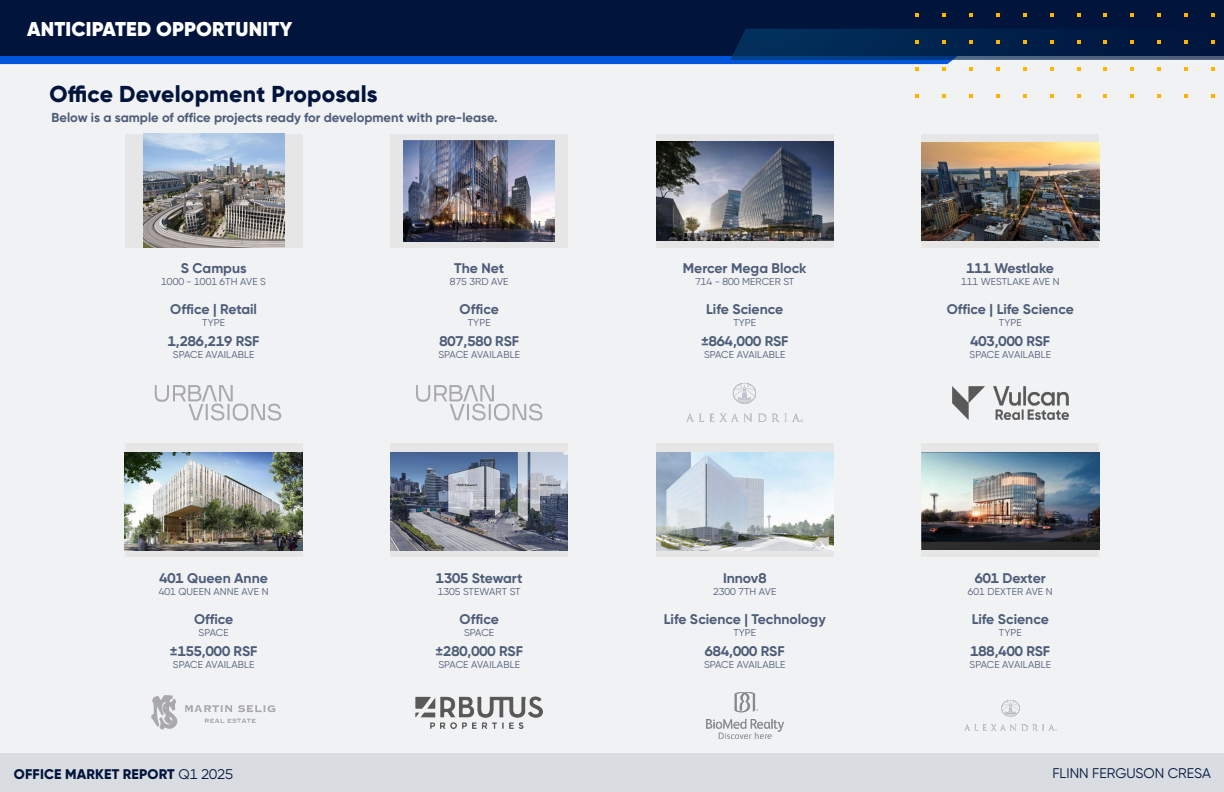
<style>
.page{position:relative;width:1224px;height:792px;background:#f1f2f4}
.page>*{position:absolute;margin:0;border:0;box-sizing:border-box;transform-origin:0 0}
.t1{font:800 23px "Gilroy";letter-spacing:.01em;color:#00143c}
.t2{font:900 20px "Gilroy";letter-spacing:.01em;color:#fff}
.t3{font:700 14px "Gilroy";color:#4d5c78}
.t4{font:800 14px "Gilroy";letter-spacing:.01em;color:#00143c}
.t5{font:14px "Gilroy";color:#00143c}
.t6{font:700 13px "Gilroy";color:#4d5c78}
.t7{font:10px "Gilroy";letter-spacing:.01em;color:#4d5c78}
.s1{font-weight:400}
</style>
<div class="page">
<img style="left:706px;top:693px;width:77px;height:46px">
<div style="left:656px;top:443px;width:178px;height:114px;background:#e6e6e6"></div>
<img style="left:656px;top:453px;width:178px;height:98px">
<img style="left:687px;top:384px;width:115px;height:38px">
<div style="left:656px;top:134px;width:178px;height:114px;background:#e6e6e6"></div>
<img style="left:656px;top:141px;width:178px;height:100px">
<img style="left:953px;top:387px;width:115px;height:32px">
<div style="left:922px;top:134px;width:177px;height:114px;background:#e6e6e6"></div>
<img style="left:922px;top:143px;width:177px;height:98px">
<img style="left:416px;top:697px;width:127px;height:31px">
<div style="left:390px;top:443px;width:178px;height:114px;background:#e6e6e6"></div>
<img style="left:390px;top:453px;width:178px;height:97px">
<div style="left:125px;top:134px;width:177px;height:114px;background:#e6e6e6"></div>
<img style="left:143px;top:134px;width:141px;height:114px">
<svg style="left:155px;top:385px;width:126px;height:36px"></svg>
<div style="left:390px;top:134px;width:178px;height:114px;background:#e6e6e6"></div>
<img style="left:403px;top:140px;width:152px;height:101px">
<svg style="left:416px;top:385px;width:126px;height:36px"></svg>
<div style="left:125px;top:443px;width:177px;height:114px;background:#e6e6e6"></div>
<img style="left:125px;top:453px;width:177px;height:97px">
<svg style="left:151px;top:695px;width:26px;height:35px"></svg>
<svg style="left:185px;top:705px;width:47px;height:7px"></svg>
<svg style="left:238px;top:705px;width:38px;height:7px"></svg>
<svg style="left:205px;top:718px;width:51px;height:5px"></svg>
<img style="left:964px;top:701px;width:93px;height:30px">
<div style="left:922px;top:443px;width:177px;height:114px;background:#e6e6e6"></div>
<img style="left:922px;top:453px;width:177px;height:97px">
<div style="left:0;top:753px;width:1224px;height:39px;background:#d9dde2"></div>
<div style="left:0;top:0;width:1224px;height:55px;background:#00143c"></div>
<svg style="left:1077px;top:13px;width:3px;height:4px"></svg>
<svg style="left:1050px;top:13px;width:3px;height:4px"></svg>
<svg style="left:1212px;top:13px;width:3px;height:4px"></svg>
<svg style="left:1023px;top:13px;width:3px;height:4px"></svg>
<svg style="left:1185px;top:13px;width:3px;height:4px"></svg>
<svg style="left:996px;top:13px;width:3px;height:4px"></svg>
<svg style="left:915px;top:13px;width:3px;height:4px"></svg>
<svg style="left:1158px;top:13px;width:3px;height:4px"></svg>
<svg style="left:969px;top:13px;width:3px;height:4px"></svg>
<svg style="left:1131px;top:13px;width:3px;height:4px"></svg>
<svg style="left:942px;top:13px;width:3px;height:4px"></svg>
<svg style="left:1104px;top:13px;width:3px;height:4px"></svg>
<svg style="left:0;top:29px;width:1224px;height:42px"></svg>
<h2 class="t2" style="left:27px;top:16px;width:267px">ANTICIPATED OPPORTUNITY</h2>
<h1 class="t1" style="left:50px;top:80px;width:330px">Office Development Proposals</h1>
<p class="t6" style="left:52px;top:110px;width:448px">Below is a sample of office projects ready for development with pre-lease.</p>
<p class="t3" style="left:181px;top:259px;width:67px">S Campus</p>
<p class="t7" style="left:161px;top:276px;width:106px">1000 - 1001 6TH AVE S</p>
<p class="t3" style="left:170px;top:300px;width:88px">Office | Retail</p>
<p class="t7" style="left:202px;top:317px;width:24px">TYPE</p>
<p class="t3" style="left:168px;top:332px;width:93px">1,286,219 RSF</p>
<p class="t7" style="left:173px;top:349px;width:83px">SPACE AVAILABLE</p>
<p class="t3" style="left:159px;top:569px;width:110px">401 Queen Anne</p>
<p class="t7" style="left:159px;top:585px;width:111px">401 QUEEN ANNE AVE N</p>
<p class="t3" style="left:194px;top:610px;width:41px">Office</p>
<p class="t7" style="left:199px;top:626px;width:32px">SPACE</p>
<p class="t3" style="left:170px;top:642px;width:89px">±155,000 RSF</p>
<p class="t7" style="left:173px;top:658px;width:83px">SPACE AVAILABLE</p>
<p class="t3" style="left:454px;top:259px;width:52px">The Net</p>
<p class="t7" style="left:450px;top:276px;width:60px">875 3RD AVE</p>
<p class="t3" style="left:460px;top:300px;width:41px">Office</p>
<p class="t7" style="left:468px;top:317px;width:24px">TYPE</p>
<p class="t3" style="left:439px;top:332px;width:81px">807,580 RSF</p>
<p class="t7" style="left:438px;top:349px;width:83px">SPACE AVAILABLE</p>
<p class="t3" style="left:436px;top:569px;width:88px">1305 Stewart</p>
<p class="t7" style="left:438px;top:585px;width:85px">1305 STEWART ST</p>
<p class="t3" style="left:460px;top:610px;width:41px">Office</p>
<p class="t7" style="left:464px;top:626px;width:32px">SPACE</p>
<p class="t3" style="left:435px;top:642px;width:89px">±280,000 RSF</p>
<p class="t7" style="left:438px;top:658px;width:83px">SPACE AVAILABLE</p>
<p class="t3" style="left:683px;top:259px;width:125px">Mercer Mega Block</p>
<p class="t7" style="left:695px;top:276px;width:101px">714 - 800 MERCER ST</p>
<p class="t3" style="left:706px;top:300px;width:79px">Life Science</p>
<p class="t7" style="left:733px;top:317px;width:24px">TYPE</p>
<p class="t3" style="left:701px;top:332px;width:89px">±864,000 RSF</p>
<p class="t7" style="left:704px;top:349px;width:83px">SPACE AVAILABLE</p>
<p class="t3" style="left:723px;top:569px;width:45px">Innov8</p>
<p class="t7" style="left:713px;top:585px;width:65px">2300 7TH AVE</p>
<p class="t3" style="left:664px;top:610px;width:163px">Life Science | Technology</p>
<p class="t7" style="left:733px;top:626px;width:24px">TYPE</p>
<p class="t3" style="left:705px;top:642px;width:81px">684,000 RSF</p>
<p class="t7" style="left:704px;top:658px;width:83px">SPACE AVAILABLE</p>
<p class="t3" style="left:967px;top:259px;width:89px">111 Westlake</p>
<p class="t7" style="left:961px;top:276px;width:100px">111 WESTLAKE AVE N</p>
<p class="t3" style="left:947px;top:300px;width:129px">Office | Life Science</p>
<p class="t7" style="left:999px;top:317px;width:24px">TYPE</p>
<p class="t3" style="left:970px;top:332px;width:81px">403,000 RSF</p>
<p class="t7" style="left:970px;top:349px;width:83px">SPACE AVAILABLE</p>
<p class="t3" style="left:975px;top:569px;width:73px">601 Dexter</p>
<p class="t7" style="left:968px;top:585px;width:86px">601 DEXTER AVE N</p>
<p class="t3" style="left:972px;top:610px;width:79px">Life Science</p>
<p class="t7" style="left:999px;top:626px;width:24px">TYPE</p>
<p class="t3" style="left:970px;top:642px;width:81px">188,400 RSF</p>
<p class="t7" style="left:970px;top:658px;width:83px">SPACE AVAILABLE</p>
<p class="t4" style="left:14px;top:765px;width:221px">Office Market Report <span class="s1">Q1 2025</span></p>
<p class="t5" style="left:1052px;top:765px;width:160px">FLINN FERGUSON CRESA</p>
</div>
